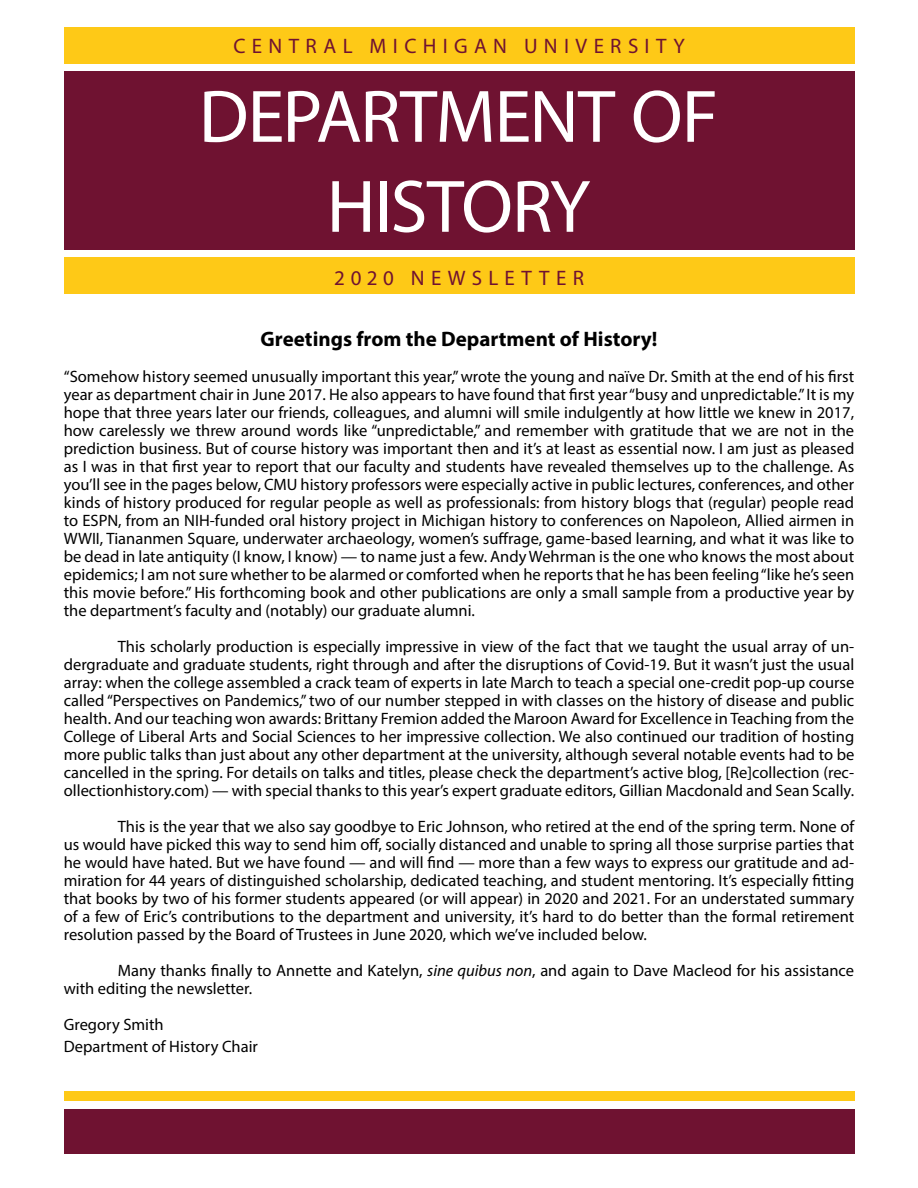
<style>
.page{position:relative;width:918px;height:1188px;background:#fff}
.page>*{position:absolute;margin:0;border:0;box-sizing:border-box;transform-origin:0 0}
.t1{font:75px/90px "Myriad Pro";letter-spacing:-.02em;color:#fff;text-align:center}
.t2{font:21px "Myriad Pro";letter-spacing:.305em;color:#6f1231}
.t3{font:700 21px "Myriad Pro";color:#000}
.t4{font:16.5px/18px "Myriad Pro";color:#000;text-align:justify}
.s1{font-style:italic}
</style>
<div class="page">
<div style="left:64px;top:71px;width:790px;height:179px;background:#6f1231"></div>
<div style="left:64px;top:27px;width:790px;height:37px;background:#fec917"></div>
<div style="left:64px;top:257px;width:790px;height:37px;background:#fec917"></div>
<div style="left:64px;top:1109px;width:790px;height:45px;background:#6f1231"></div>
<div style="left:64px;top:1091px;width:790px;height:10px;background:#fec917"></div>
<p class="t2" style="left:234px;top:33px;width:453px">CENTRAL MICHIGAN UNIVERSITY</p>
<h1 class="t1" style="left:199px;top:70px;width:521px">DEPARTMENT OF<br>HISTORY</h1>
<p class="t2" style="left:334px;top:265px;width:251px">2020 NEWSLETTER</p>
<p class="t3" style="left:261px;top:325px;width:398px">Greetings from the Department of History!</p>
<p class="t4" style="left:64px;top:367px;width:792px">“Somehow history seemed unusually important this year,” wrote the young and naïve Dr. Smith at the end of his first year as department chair in June 2017. He also appears to have found that first year “busy and unpredictable.” It is my hope that three years later our friends, colleagues, and alumni will smile indulgently at how little we knew in 2017, how carelessly we threw around words like “unpredictable,” and remember with gratitude that we are not in the prediction business. But of course history was important then and it’s at least as essential now. I am just as pleased as I was in that first year to report that our faculty and students have revealed themselves up to the challenge. As you’ll see in the pages below, CMU history professors were especially active in public lectures, conferences, and other kinds of history produced for regular people as well as professionals: from history blogs that (regular) people read to ESPN, from an NIH-funded oral history project in Michigan history to conferences on Napoleon, Allied airmen in WWII, Tiananmen Square, underwater archaeology, women’s suffrage, game-based learning, and what it was like to be dead in late antiquity (I know, I know) — to name just a few. Andy Wehrman is the one who knows the most about epidemics; I am not sure whether to be alarmed or comforted when he reports that he has been feeling “like he’s seen this movie before.” His forthcoming book and other publications are only a small sample from a productive year by the department’s faculty and (notably) our graduate alumni.</p>
<p class="t4" style="left:64px;top:637px;width:792px;text-indent:54px">This scholarly production is especially impressive in view of the fact that we taught the usual array of un&shy;dergraduate and graduate students, right through and after the disruptions of Covid-19. But it wasn’t just the usual array: when the college assembled a crack team of experts in late March to teach a special one-credit pop-up course called “Perspectives on Pandemics,” two of our number stepped in with classes on the history of disease and public health. And our teaching won awards: Brittany Fremion added the Maroon Award for Excellence in Teaching from the College of Liberal Arts and Social Sciences to her impressive collection. We also continued our tradition of hosting more public talks than just about any other department at the university, although several notable events had to be cancelled in the spring. For details on talks and titles, please check the department’s active blog, [Re]collection (rec&shy;ollectionhistory.com) — with special thanks to this year’s expert graduate editors, Gillian Macdonald and Sean Scally.</p>
<p class="t4" style="left:64px;top:817px;width:792px;text-indent:54px">This is the year that we also say goodbye to Eric Johnson, who retired at the end of the spring term. None of us would have picked this way to send him off, socially distanced and unable to spring all those surprise parties that he would have hated. But we have found — and will find — more than a few ways to express our gratitude and ad&shy;miration for 44 years of distinguished scholarship, dedicated teaching, and student mentoring. It’s especially fitting that books by two of his former students appeared (or will appear) in 2020 and 2021. For an understated summary of a few of Eric’s contributions to the department and university, it’s hard to do better than the formal retirement resolution passed by the Board of Trustees in June 2020, which we’ve included below.</p>
<p class="t4" style="left:64px;top:961px;width:792px;text-indent:54px">Many thanks finally to Annette and Katelyn, <span class="s1">sine quibus non</span>, and again to Dave Macleod for his assistance with editing the newsletter.</p>
<p class="t4" style="left:64px;top:1014px;width:196px;line-height:21.6px">Gregory Smith<br>Department of History Chair</p>
</div>
